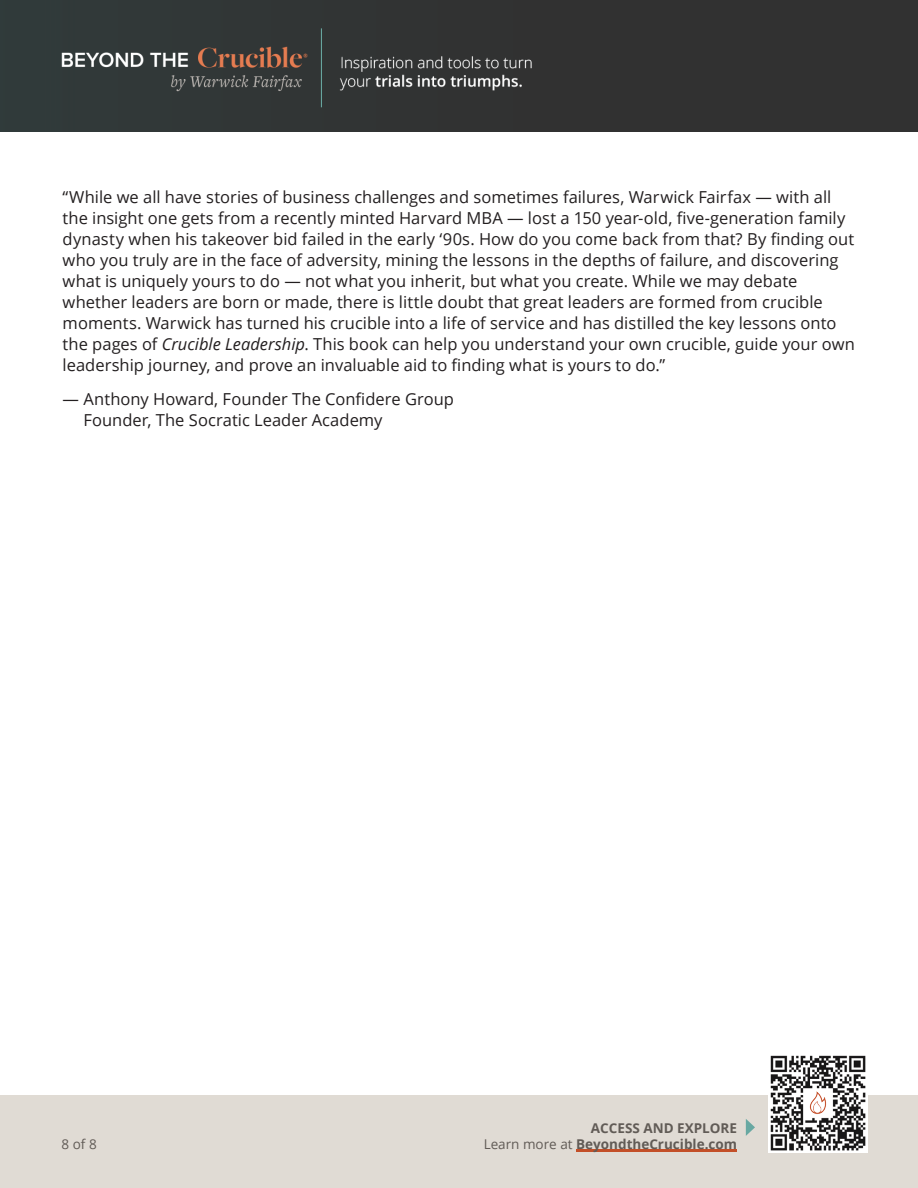
<style>
.page{position:relative;width:918px;height:1188px;background:#fff}
.page>*{position:absolute;margin:0;border:0;box-sizing:border-box;transform-origin:0 0}
.t1{font:16.5px/21px "Open Sans";color:#231f20}
.t2{font:700 13.5px "Open Sans";color:#615b56}
.t3{font:13.5px "Open Sans";color:#615b56}
.s1{font-style:italic}
.s2{font-weight:400}
</style>
<div class="page">
<div style="left:0;top:1095px;width:918px;height:93px;background:#e0dbd4"></div>
<hr style="left:576px;top:1149px;width:161px;height:3px;background:#c34f28">
<svg style="left:746px;top:1119px;width:9px;height:17px"></svg>
<svg style="left:768px;top:1055px;width:100px;height:97px"></svg>
<img style="left:771px;top:1055px;width:94px;height:95px">
<img style="left:800px;top:1087px;width:36px;height:31px">
<div style="left:0;top:0;width:562px;height:132px;background:#313636"></div>
<div style="left:562px;top:0;width:356px;height:132px;background:#313131"></div>
<p class="t1" style="left:63px;top:186px;width:794px">“While we all have stories of business challenges and sometimes failures, Warwick Fairfax — with all the insight one gets from a recently minted Harvard MBA — lost a 150 year-old, five-generation family dynasty when his takeover bid failed in the early ‘90s. How do you come back from that? By finding out who you truly are in the face of adversity, mining the lessons in the depths of failure, and discovering what is uniquely yours to do — not what you inherit, but what you create. While we may debate whether leaders are born or made, there is little doubt that great leaders are formed from crucible moments. Warwick has turned his crucible into a life of service and has distilled the key lessons onto the pages of <span class="s1">Crucible Leadership</span>. This book can help you understand your own crucible, guide your own leadership journey, and prove an invaluable aid to finding what is yours to do.”</p>
<p class="t1" style="left:83px;top:388px;width:372px;text-indent:-21px">— Anthony Howard, Founder The Confidere Group<br>Founder, The Socratic Leader Academy</p>
<p class="t2" style="left:591px;top:1119px;width:148px">ACCESS AND EXPLORE</p>
<p class="t3" style="left:62px;top:1135px;width:37px">8 of 8</p>
<p class="t2" style="left:484px;top:1135px;width:255px"><span class="s2">Learn more at</span> BeyondtheCrucible.com</p>
</div>
